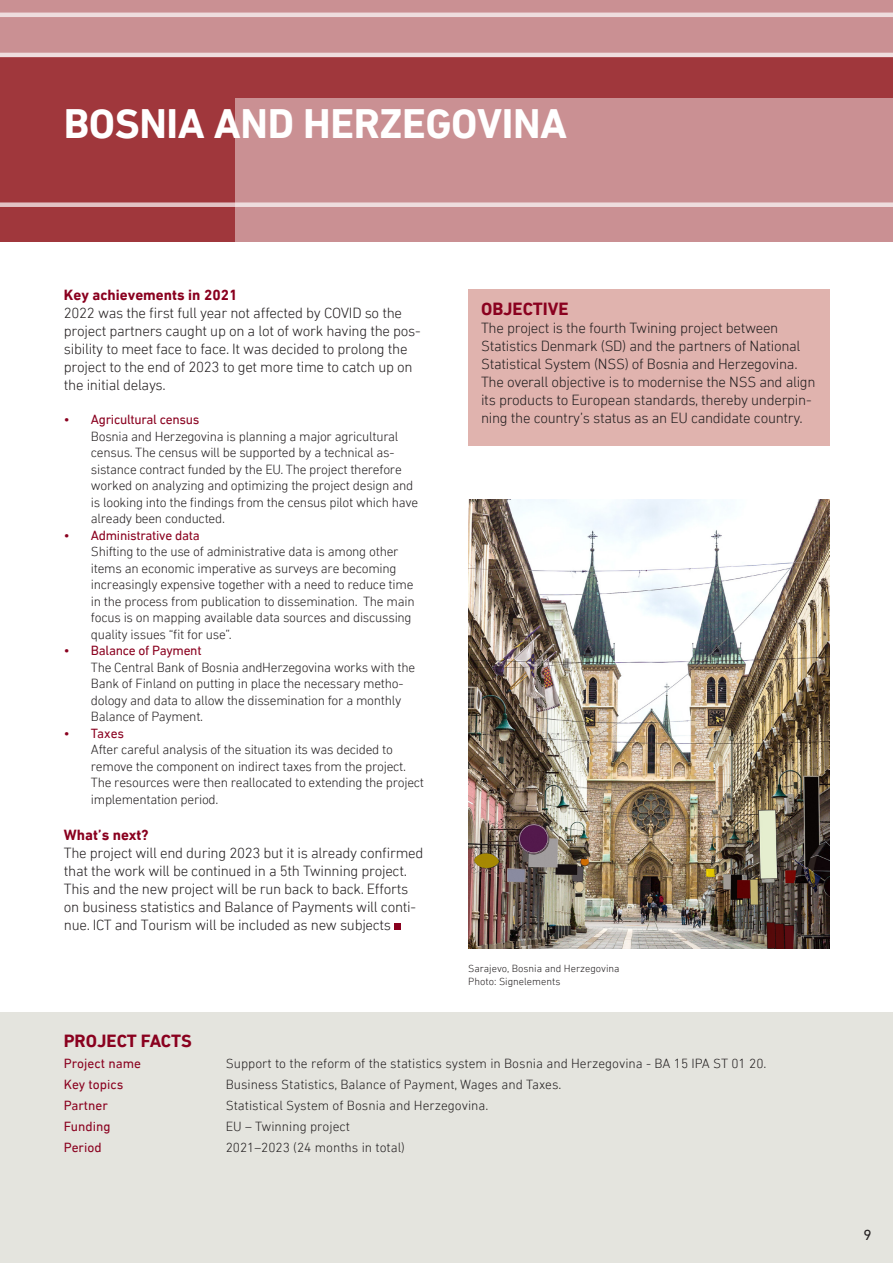
<style>
.page{position:relative;width:893px;height:1263px;background:#fff}
.page>*{position:absolute;margin:0;border:0;box-sizing:border-box;transform-origin:0 0}
.t1{font:700 42px "DIN Next LT Pro";letter-spacing:-.01em;color:#fff}
.t2{font:700 18px "DIN Next LT Pro";color:#8a011f}
.t3{font:300 15px/18px "DIN Next LT Pro";letter-spacing:-.02em;color:#231f20}
.t4{font:700 15px "DIN Next LT Pro";color:#8a011f}
.t5{font:15px "DIN Next LT Pro";color:#231f20}
.t6{font:300 13.5px/16.5px "DIN Next LT Pro";letter-spacing:-.02em;color:#231f20}
.t7{font:300 13.5px "DIN Next LT Pro";color:#231f20}
.t8{font:13.5px "DIN Next LT Pro";color:#8a011f}
.t9{font:300 10.5px "DIN Next LT Pro";color:#231f20}
.s1{font-weight:400;color:#8a011f}
.s2{font-weight:700;color:#8a011f}
</style>
<div class="page">
<div style="left:0;top:1012px;width:893px;height:251px;background:#e4e4de"></div>
<div style="left:0;top:0;width:893px;height:242px;background:#a0373c"></div>
<div style="left:235px;top:207px;width:658px;height:35px;background:#ca9093"></div>
<div style="left:0;top:0;width:893px;height:57px;background:#ca9093"></div>
<svg style="left:0;top:53px;width:893px;height:154px"></svg>
<svg style="left:0;top:12px;width:893px;height:5px;background:#ead4d5"></svg>
<div style="left:468px;top:289px;width:362px;height:157px;background:#e0b3ae"></div>
<div style="left:394px;top:923px;width:7px;height:7px;background:#8a011f"></div>
<img style="left:468px;top:500px;width:361px;height:448px">
<p class="t1" style="left:64px;top:100px;width:505px">BOSNIA AND HERZEGOVINA</p>
<p class="t4" style="left:64px;top:286px;width:175px">Key achievements in 2021</p>
<p class="t3" style="left:64px;top:304px;width:358px">2022 was the first full year not affected by COVID so the project partners caught up on a lot of work having the pos&shy;sibility to meet face to face. It was decided to prolong the project to the end of 2023 to get more time to catch up on the initial delays.</p>
<p class="t6" style="left:91px;top:411px;width:329px;text-indent:-27px"><span class="s1">• Agricultural census<br></span>Bosnia and Herzegovina is planning a major agricultural census. The census will be supported by a technical as&shy;sistance contract funded by the EU. The project therefore worked on analyzing and optimizing the project design and is looking into the findings from the census pilot which have already been conducted.</p>
<p class="t6" style="left:91px;top:527px;width:325px;text-indent:-27px"><span class="s1">• Administrative data<br></span>Shifting to the use of administrative data is among other items an economic imperative as surveys are becoming increasingly expensive together with a need to reduce time in the process from publication to dissemination. The main focus is on mapping available data sources and discussing quality issues “fit for use”.</p>
<p class="t6" style="left:91px;top:642px;width:326px;text-indent:-27px"><span class="s1">• Balance of Payment<br></span>The Central Bank of Bosnia andHerzegovina works with the Bank of Finland on putting in place the necessary metho&shy;dology and data to allow the dissemination for a monthly Balance of Payment.</p>
<p class="t6" style="left:91px;top:725px;width:335px;text-indent:-27px"><span class="s1">• Taxes<br></span>After careful analysis of the situation its was decided to remove the component on indirect taxes from the project.<br>The resources were then reallocated to extending the project implementation period.</p>
<p class="t3" style="left:64px;top:826px;width:361px"><span class="s2">What’s next?<br></span>The project will end during 2023 but it is already confirmed that the work will be continued in a 5th Twinning project.<br>This and the new project will be run back to back. Efforts on business statistics and Balance of Payments will conti&shy;nue. ICT and Tourism will be included as new subjects</p>
<p class="t2" style="left:481px;top:299px;width:89px">OBJECTIVE</p>
<p class="t3" style="left:481px;top:319px;width:336px">The project is the fourth Twining project between Statistics Denmark (SD) and the partners of National Statistical System (NSS) of Bosnia and Herzegovina.<br>The overall objective is to modernise the NSS and align its products to European standards, thereby underpin&shy;ning the country’s status as an EU candidate country.</p>
<p class="t9" style="left:468px;top:963px;width:153px">Sarajevo, Bosnia and Herzegovina</p>
<p class="t9" style="left:468px;top:975px;width:94px">Photo: Signelements</p>
<p class="t2" style="left:64px;top:1030px;width:130px">PROJECT FACTS</p>
<p class="t8" style="left:64px;top:1055px;width:79px">Project name</p>
<p class="t7" style="left:226px;top:1056px;width:542px">Support to the reform of the statistics system in Bosnia and Herzegovina - BA 15 IPA ST 01 20.</p>
<p class="t8" style="left:64px;top:1076px;width:61px">Key topics</p>
<p class="t7" style="left:226px;top:1077px;width:337px">Business Statistics, Balance of Payment, Wages and Taxes.</p>
<p class="t8" style="left:64px;top:1097px;width:46px">Partner</p>
<p class="t7" style="left:226px;top:1098px;width:264px">Statistical System of Bosnia and Herzegovina.</p>
<p class="t8" style="left:64px;top:1118px;width:48px">Funding</p>
<p class="t7" style="left:226px;top:1119px;width:126px">EU – Twinning project</p>
<p class="t8" style="left:64px;top:1139px;width:40px">Period</p>
<p class="t7" style="left:226px;top:1140px;width:181px">2021–2023 (24 months in total)</p>
<p class="t5" style="left:864px;top:1226px;width:10px">9</p>
</div>
